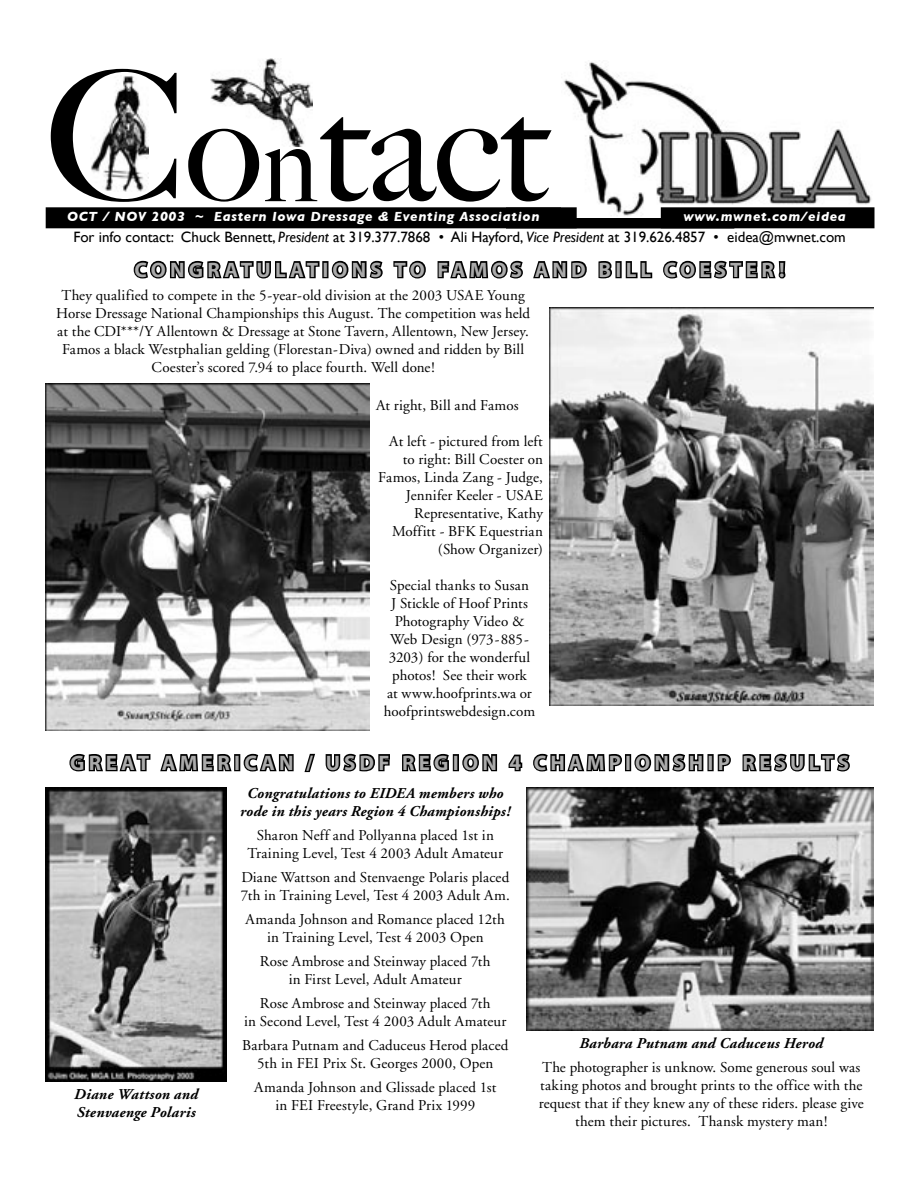
<style>
.page{position:relative;width:918px;height:1188px;background:#fff}
.page>*{position:absolute;margin:0;border:0;box-sizing:border-box;transform-origin:0 0}
.t1{font:500 180px "Big Caslon";color:#000}
.t2{font:500 150px "Big Caslon";color:#000}
.t3{font:700 21px "Myriad";letter-spacing:.2em;color:#aaa}
.t4{font:15px/18px "Adobe Garamond";letter-spacing:.01em;color:#000;text-align:center}
.t5{font:italic 700 15px/18px "Adobe Garamond";letter-spacing:.015em;color:#000;text-align:center}
.t6{font:15px "Gill Sans";color:#000}
.t7{font:italic 700 13.5px "Gill Sans";letter-spacing:.05em;color:#fff}
.s1{font-size:108px}
.s2{font-style:italic}
</style>
<div class="page">
<div style="left:506px;top:207px;width:228px;height:21px;background:#000"></div>
<img style="left:91px;top:76px;width:58px;height:116px">
<img style="left:211px;top:58px;width:102px;height:88px">
<img style="left:564px;top:62px;width:308px;height:155px">
<div style="left:661px;top:207px;width:213px;height:21px;background:#000"></div>
<div style="left:46px;top:207px;width:531px;height:21px;background:#000"></div>
<img style="left:46px;top:384px;width:324px;height:346px">
<img style="left:550px;top:308px;width:324px;height:398px">
<svg style="left:69px;top:753px;width:82px;height:19px"></svg>
<svg style="left:158px;top:727px;width:76px;height:45px"></svg>
<div style="left:234px;top:754px;width:6px;height:17px;border:3px solid #000"></div>
<svg style="left:243px;top:753px;width:51px;height:19px"></svg>
<svg style="left:304px;top:753px;width:11px;height:20px"></svg>
<svg style="left:325px;top:753px;width:65px;height:19px"></svg>
<svg style="left:402px;top:753px;width:47px;height:19px"></svg>
<div style="left:453px;top:754px;width:6px;height:17px;border:3px solid #000"></div>
<svg style="left:462px;top:753px;width:36px;height:19px"></svg>
<svg style="left:508px;top:754px;width:15px;height:18px"></svg>
<svg style="left:533px;top:753px;width:89px;height:19px"></svg>
<div style="left:625px;top:754px;width:6px;height:17px;border:3px solid #000"></div>
<svg style="left:634px;top:753px;width:70px;height:19px"></svg>
<div style="left:707px;top:754px;width:7px;height:17px;border:3px solid #000"></div>
<svg style="left:717px;top:754px;width:14px;height:18px"></svg>
<svg style="left:742px;top:753px;width:108px;height:19px"></svg>
<img style="left:527px;top:787px;width:347px;height:244px">
<img style="left:46px;top:788px;width:181px;height:294px">
<svg style="left:133px;top:260px;width:187px;height:19px"></svg>
<div style="left:322px;top:261px;width:6px;height:17px;border:3px solid #000"></div>
<svg style="left:331px;top:260px;width:52px;height:19px"></svg>
<svg style="left:393px;top:260px;width:33px;height:19px"></svg>
<svg style="left:437px;top:260px;width:86px;height:19px"></svg>
<svg style="left:533px;top:261px;width:54px;height:18px"></svg>
<svg style="left:598px;top:261px;width:14px;height:18px"></svg>
<div style="left:615px;top:261px;width:7px;height:17px;border:3px solid #000"></div>
<svg style="left:625px;top:261px;width:28px;height:18px"></svg>
<svg style="left:663px;top:260px;width:123px;height:19px"></svg>
<h1 class="t1" style="left:46px;top:33px;width:141px">C</h1>
<p class="t7" style="left:67px;top:209px;width:474px">OCT / NOV 2003 ~ Eastern Iowa Dressage &amp; Eventing Association</p>
<p class="t7" style="left:683px;top:209px;width:164px">www.mwnet.com/eidea</p>
<h2 class="t2" style="left:185px;top:61px;width:364px">o<span class="s1">n</span>tact</h2>
<p class="t6" style="left:74px;top:228px;width:774px">For info contact: Chuck Bennett, <span class="s2">President</span> at 319.377.7868 • Ali Hayford, <span class="s2">Vice President</span> at 319.626.4857 • eidea@mwnet.com</p>
<h3 class="t3" style="left:134px;top:259px;width:652px">CONGRATULATIONS TO FAMOS AND BILL COESTER!</h3>
<p class="t4" style="left:56px;top:286px;width:476px">They qualified to compete in the 5-year-old division at the 2003 USAE Young Horse Dressage National Championships this August. The competition was held at the CDI***/Y Allentown &amp; Dressage at Stone Tavern, Allentown, New Jersey.<br>Famos a black Westphalian gelding (Florestan-Diva) owned and ridden by Bill Coester’s scored 7.94 to place fourth. Well done!</p>
<p class="t4" style="left:376px;top:396px;width:144px">At right, Bill and Famos</p>
<p class="t4" style="left:378px;top:432px;width:166px;text-align:right">At left - pictured from left to right: Bill Coester on<br>Famos, Linda Zang - Judge,<br>Jennifer Keeler - USAE<br>Representative, Kathy<br>Moffitt - BFK Equestrian (Show Organizer)</p>
<p class="t4" style="left:384px;top:576px;width:153px">Special thanks to Susan<br>J Stickle of Hoof Prints<br>Photography Video &amp;<br>Web Design (973-885-<br>3203) for the wonderful photos! See their work<br>at www.hoofprints.wa or hoofprintswebdesign.com</p>
<h3 class="t3" style="left:70px;top:752px;width:780px">GREAT AMERICAN / USDF REGION 4 CHAMPIONSHIP RESULTS</h3>
<p class="t5" style="left:74px;top:1086px;width:125px;text-align:left">Diane Wattson and<br>Stenvaenge Polaris</p>
<p class="t5" style="left:240px;top:784px;width:272px">Congratulations to EIDEA members who rode in this years Region 4 Championships!</p>
<p class="t4" style="left:247px;top:826px;width:257px">Sharon Neff and Pollyanna placed 1st in<br>Training Level, Test 4 2003 Adult Amateur</p>
<p class="t4" style="left:241px;top:868px;width:270px;text-align:left">Diane Wattson and Stenvaenge Polaris placed<br>7th in Training Level, Test 4 2003 Adult Am.</p>
<p class="t4" style="left:246px;top:910px;width:261px">Amanda Johnson and Romance placed 12th in Training Level, Test 4 2003 Open</p>
<p class="t4" style="left:260px;top:952px;width:232px">Rose Ambrose and Steinway placed 7th in First Level, Adult Amateur</p>
<p class="t4" style="left:244px;top:994px;width:264px">Rose Ambrose and Steinway placed 7th<br>in Second Level, Test 4 2003 Adult Amateur</p>
<p class="t4" style="left:242px;top:1036px;width:268px">Barbara Putnam and Caduceus Herod placed<br>5th in FEI Prix St. Georges 2000, Open</p>
<p class="t4" style="left:254px;top:1078px;width:244px">Amanda Johnson and Glissade placed 1st in FEI Freestyle, Grand Prix 1999</p>
<p class="t5" style="left:580px;top:1035px;width:245px">Barbara Putnam and Caduceus Herod</p>
<p class="t4" style="left:539px;top:1059px;width:326px">The photographer is unknow. Some generous soul was taking photos and brought prints to the office with the request that if they knew any of these riders. please give them their pictures. Thansk mystery man!</p>
</div>
